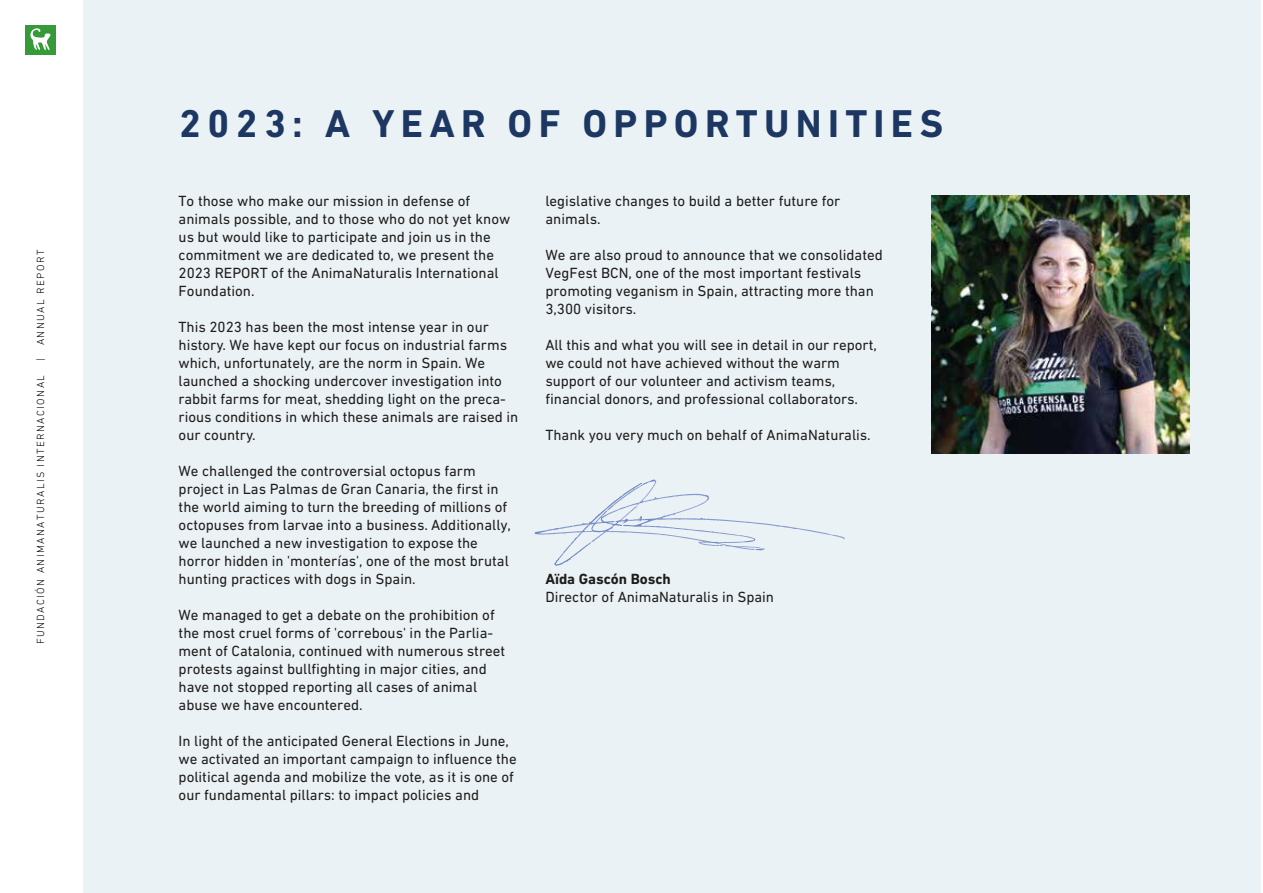
<style>
.page{position:relative;width:1263px;height:893px;background:#fff}
.page>*{position:absolute;margin:0;border:0;box-sizing:border-box;transform-origin:0 0}
.t1{font:700 39.45px "DIN Next CYR";letter-spacing:.16em;color:#1c3761}
.t2{font:15px/18px "DIN Next CYR";color:#1d1d1b}
.t3{font:700 15px "DIN Next CYR";color:#1d1d1b}
.t4{font:300 10.5px "DIN Next CYR";letter-spacing:.14em;color:#010101}
</style>
<div class="page">
<div style="left:83px;top:0;width:1178px;height:893px;background:#ebf2f5"></div>
<div style="left:25px;top:25px;width:31px;height:29px;background:#359a37"></div>
<svg style="left:30px;top:28px;width:21px;height:23px"></svg>
<svg style="left:534px;top:479px;width:311px;height:87px"></svg>
<img style="left:932px;top:196px;width:258px;height:258px">
<p class="t4" style="left:35px;top:345px;width:97px;rotate:-90deg">ANNUAL REPORT</p>
<p class="t4" style="left:35px;top:361px;width:4px;rotate:-90deg">|</p>
<p class="t4" style="left:35px;top:644px;width:271px;rotate:-90deg">FUNDACIÓN ANIMANATURALIS INTERNACIONAL</p>
<h1 class="t1" style="left:179px;top:101px;width:765px">2023: A YEAR OF OPPORTUNITIES</h1>
<p class="t2" style="left:179px;top:191px;width:333px">To those who make our mission in defense of animals possible, and to those who do not yet know us but would like to participate and join us in the commitment we are dedicated to, we present the 2023 REPORT of the AnimaNaturalis International Foundation.</p>
<p class="t2" style="left:179px;top:317px;width:341px">This 2023 has been the most intense year in our history. We have kept our focus on industrial farms which, unfortunately, are the norm in Spain. We launched a shocking undercover investigation into rabbit farms for meat, shedding light on the preca&shy;rious conditions in which these animals are raised in our country.</p>
<p class="t2" style="left:179px;top:461px;width:334px">We challenged the controversial octopus farm project in Las Palmas de Gran Canaria, the first in the world aiming to turn the breeding of millions of octopuses from larvae into a business. Additionally, we launched a new investigation to expose the horror hidden in 'monterías', one of the most brutal hunting practices with dogs in Spain.</p>
<p class="t2" style="left:179px;top:605px;width:328px">We managed to get a debate on the prohibition of the most cruel forms of 'correbous' in the Parlia&shy;ment of Catalonia, continued with numerous street protests against bullfighting in major cities, and have not stopped reporting all cases of animal abuse we have encountered.</p>
<p class="t2" style="left:179px;top:731px;width:340px">In light of the anticipated General Elections in June, we activated an important campaign to influence the political agenda and mobilize the vote, as it is one of our fundamental pillars: to impact policies and</p>
<p class="t2" style="left:545px;top:191px;width:297px">legislative changes to build a better future for animals.</p>
<p class="t2" style="left:545px;top:245px;width:339px">We are also proud to announce that we consolidated VegFest BCN, one of the most important festivals promoting veganism in Spain, attracting more than 3,300 visitors.</p>
<p class="t2" style="left:545px;top:335px;width:333px">All this and what you will see in detail in our report, we could not have achieved without the warm support of our volunteer and activism teams, financial donors, and professional collaborators.</p>
<p class="t2" style="left:545px;top:425px;width:327px">Thank you very much on behalf of AnimaNaturalis.</p>
<p class="t3" style="left:545px;top:570px;width:127px">Aïda Gascón Bosch</p>
<p class="t2" style="left:545px;top:587px;width:230px">Director of AnimaNaturalis in Spain</p>
</div>
